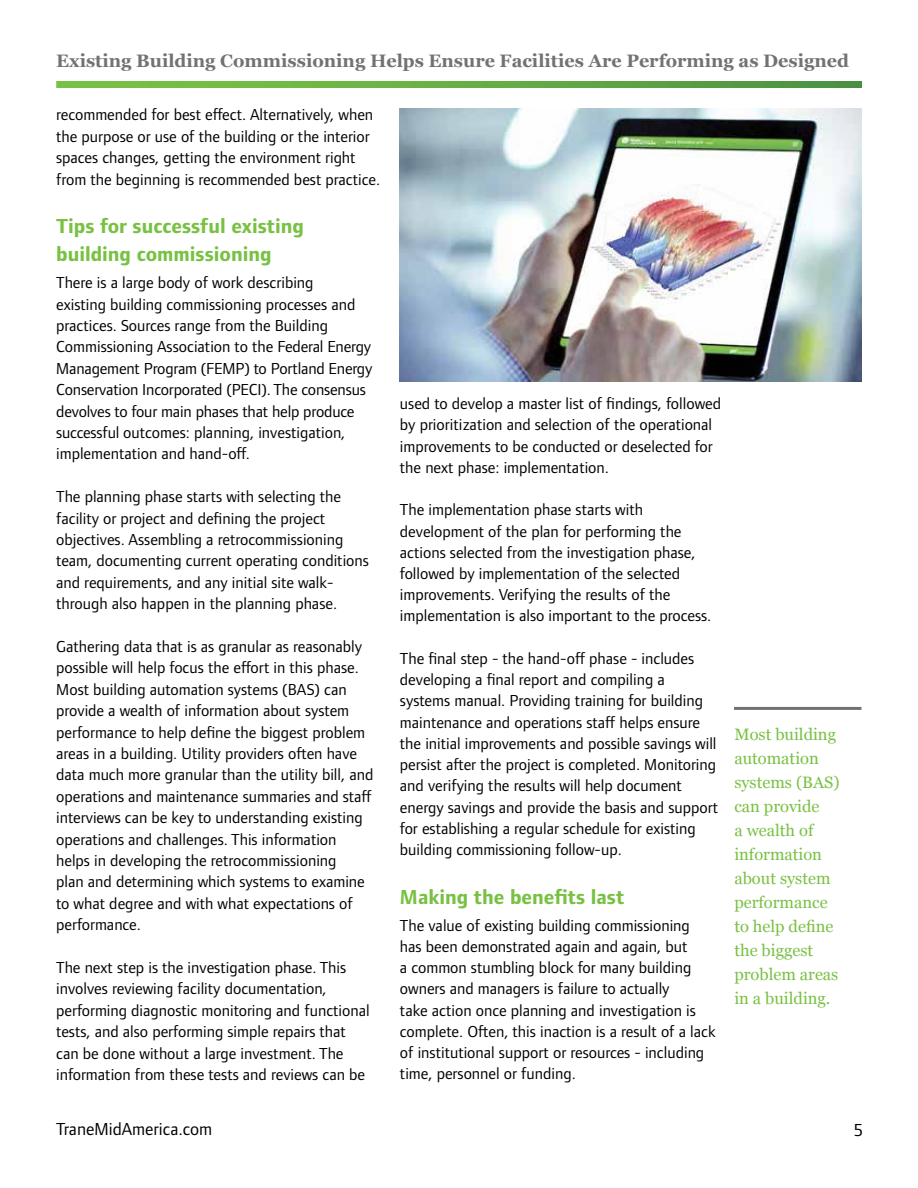
<style>
.page{position:relative;width:918px;height:1188px;background:#fff}
.page>*{position:absolute;margin:0;border:0;box-sizing:border-box;transform-origin:0 0}
.t1{font:700 21px/27.5px "Foundry Form Sans";color:#78c143}
.t2{font:700 18px "Georgia";color:#717275}
.t3{font:18px "Foundry Form Sans";color:#000}
.t4{font:16.5px/21.5px "Foundry Form Sans";color:#000}
.t5{font:16.5px/24px "Georgia";color:#78c143}
</style>
<div class="page">
<img style="left:56px;top:82px;width:806px;height:5px">
<img style="left:400px;top:108px;width:461px;height:274px">
<div style="left:734px;top:707px;width:127px;height:3px;border:2px solid #717275"></div>
<p class="t2" style="left:56px;top:49px;width:794px">Existing Building Commissioning Helps Ensure Facilities Are Performing as Designed</p>
<p class="t4" style="left:56px;top:104px;width:326px">recommended for best effect. Alternatively, when the purpose or use of the building or the interior spaces changes, getting the environment right from the beginning is recommended best practice.</p>
<p class="t1" style="left:56px;top:213px;width:249px">Tips for successful existing building commissioning</p>
<p class="t4" style="left:56px;top:272px;width:318px">There is a large body of work describing<br>existing building commissioning processes and practices. Sources range from the Building Commissioning Association to the Federal Energy Management Program (FEMP) to Portland Energy Conservation Incorporated (PECI). The consensus devolves to four main phases that help produce successful outcomes: planning, investigation, implementation and hand-off.</p>
<p class="t4" style="left:56px;top:486px;width:314px">The planning phase starts with selecting the facility or project and defining the project objectives. Assembling a retrocommissioning team, documenting current operating conditions and requirements, and any initial site walk&shy;through also happen in the planning phase.</p>
<p class="t4" style="left:56px;top:636px;width:319px">Gathering data that is as granular as reasonably possible will help focus the effort in this phase.<br>Most building automation systems (BAS) can provide a wealth of information about system performance to help define the biggest problem areas in a building. Utility providers often have data much more granular than the utility bill, and operations and maintenance summaries and staff interviews can be key to understanding existing operations and challenges. This information helps in developing the retrocommissioning<br>plan and determining which systems to examine to what degree and with what expectations of performance.</p>
<p class="t4" style="left:56px;top:957px;width:315px">The next step is the investigation phase. This involves reviewing facility documentation, performing diagnostic monitoring and functional tests, and also performing simple repairs that can be done without a large investment. The information from these tests and reviews can be</p>
<p class="t3" style="left:56px;top:1118px;width:158px">TraneMidAmerica.com</p>
<p class="t4" style="left:400px;top:393px;width:323px">used to develop a master list of findings, followed by prioritization and selection of the operational improvements to be conducted or deselected for the next phase: implementation.</p>
<p class="t4" style="left:400px;top:499px;width:313px">The implementation phase starts with development of the plan for performing the actions selected from the investigation phase, followed by implementation of the selected improvements. Verifying the results of the implementation is also important to the process.</p>
<p class="t4" style="left:400px;top:648px;width:320px">The final step - the hand-off phase - includes developing a final report and compiling a systems manual. Providing training for building maintenance and operations staff helps ensure the initial improvements and possible savings will persist after the project is completed. Monitoring and verifying the results will help document energy savings and provide the basis and support for establishing a regular schedule for existing building commissioning follow-up.</p>
<p class="t1" style="left:400px;top:883px;width:226px">Making the benefits last</p>
<p class="t4" style="left:400px;top:915px;width:317px">The value of existing building commissioning has been demonstrated again and again, but<br>a common stumbling block for many building owners and managers is failure to actually<br>take action once planning and investigation is complete. Often, this inaction is a result of a lack of institutional support or resources - including time, personnel or funding.</p>
<p class="t5" style="left:734px;top:722px;width:107px">Most building automation systems (BAS) can provide<br>a wealth of information about system performance to help define the biggest problem areas in a building.</p>
<p class="t3" style="left:854px;top:1120px;width:11px">5</p>
</div>
